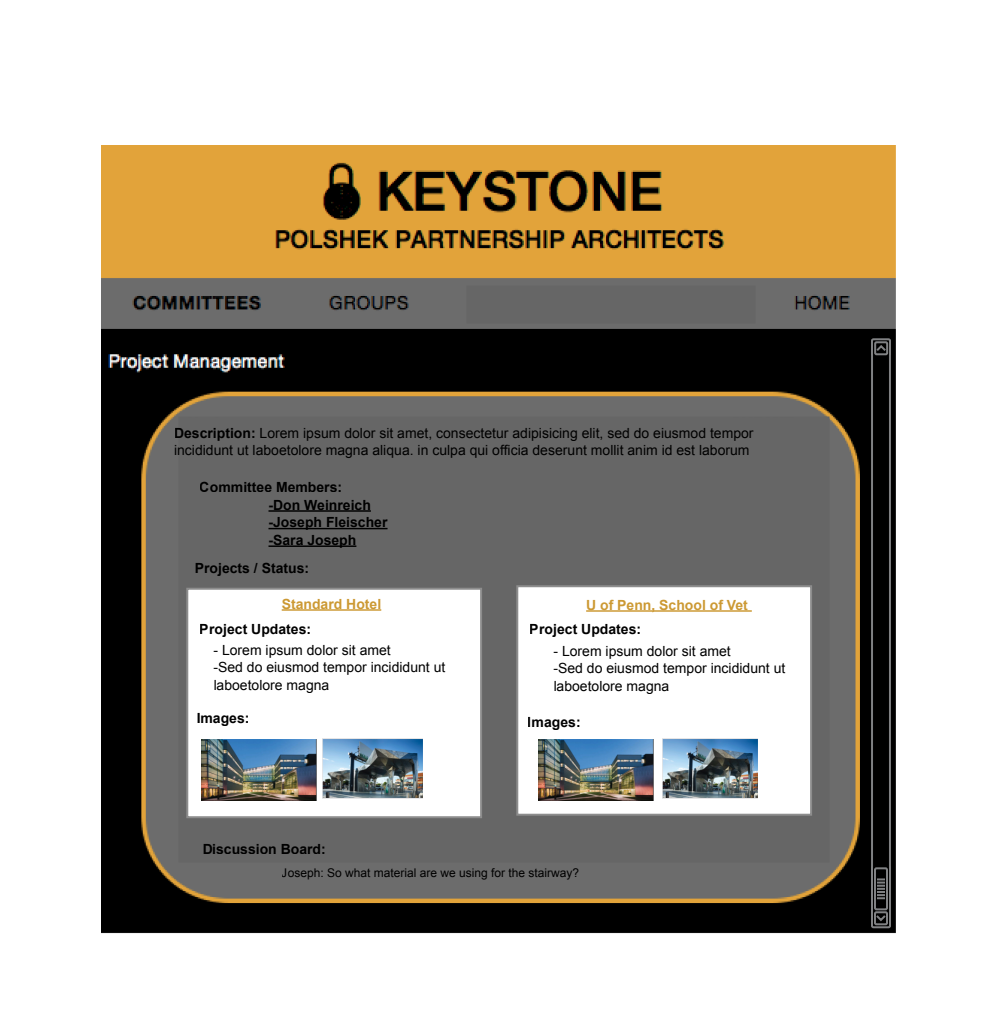
<style>
.page{position:relative;width:1000px;height:1035px;background:#fff}
.page>*{position:absolute;margin:0;border:0;box-sizing:border-box;transform-origin:0 0}
.t1{font:14px/17.6px "Arial";color:#000}
.t2{font:700 14px/17.7px "Arial";color:#000}
.t3{font:700 14px "Arial";color:#c93}
.t4{font:12px "Arial";color:#000}
.s1{font-weight:700}
</style>
<div class="page">
<img style="left:101px;top:146px;width:795px;height:788px">
<div style="left:466px;top:286px;width:290px;height:38px;background:#666"></div>
<div style="left:178px;top:417px;width:652px;height:446px;background:#666"></div>
<hr style="left:268px;top:510px;width:103px;height:2px;background:#000">
<hr style="left:268px;top:528px;width:120px;height:1px;background:#000">
<hr style="left:268px;top:545px;width:88px;height:2px;background:#000">
<div style="left:187px;top:589px;width:294px;height:228px;background:#fff"></div>
<div style="left:186px;top:588px;width:296px;height:230px;border:2px solid #8d8d8d"></div>
<div style="left:517px;top:586px;width:294px;height:229px;background:#fff"></div>
<div style="left:516px;top:585px;width:296px;height:231px;border:2px solid #8d8d8d"></div>
<hr style="left:282px;top:609px;width:99px;height:2px;background:#c93">
<hr style="left:586px;top:610px;width:166px;height:2px;background:#c93">
<img style="left:202px;top:740px;width:115px;height:61px">
<img style="left:323px;top:739px;width:100px;height:60px">
<img style="left:538px;top:739px;width:115px;height:61px">
<img style="left:663px;top:739px;width:95px;height:60px">
<svg style="left:871px;top:866px;width:20px;height:62px"></svg>
<hr style="left:871px;top:355px;width:2px;height:511px;background:#808183">
<hr style="left:889px;top:355px;width:2px;height:511px;background:#808183">
<svg style="left:871px;top:338px;width:20px;height:17px"></svg>
<p class="t1" style="left:174px;top:424px;width:581px"><span class="s1">Description:</span> Lorem ipsum dolor sit amet, consectetur adipisicing elit, sed do eiusmod tempor incididunt ut laboetolore magna aliqua. in culpa qui officia deserunt mollit anim id est laborum</p>
<p class="t2" style="left:268px;top:478px;width:121px;text-indent:-69px">Committee Members:<br>-Don Weinreich -Joseph Fleischer -Sara Joseph</p>
<p class="t2" style="left:195px;top:559px;width:116px">Projects / Status:</p>
<p class="t3" style="left:282px;top:594px;width:101px">Standard Hotel</p>
<p class="t3" style="left:586px;top:595px;width:163px">U of Penn, School of Vet</p>
<p class="t2" style="left:200px;top:621px;width:113px">Project Updates:</p>
<p class="t2" style="left:530px;top:621px;width:113px">Project Updates:</p>
<p class="t1" style="left:214px;top:641px;width:233px">- Lorem ipsum dolor sit amet<br>-Sed do eiusmod tempor incididunt ut laboetolore magna</p>
<p class="t1" style="left:554px;top:642px;width:233px">- Lorem ipsum dolor sit amet<br>-Sed do eiusmod tempor incididunt ut laboetolore magna</p>
<p class="t2" style="left:197px;top:709px;width:54px">Images:</p>
<p class="t2" style="left:528px;top:713px;width:54px">Images:</p>
<p class="t2" style="left:202px;top:840px;width:125px">Discussion Board:</p>
<p class="t4" style="left:282px;top:864px;width:299px">Joseph: So what material are we using for the stairway?</p>
</div>
